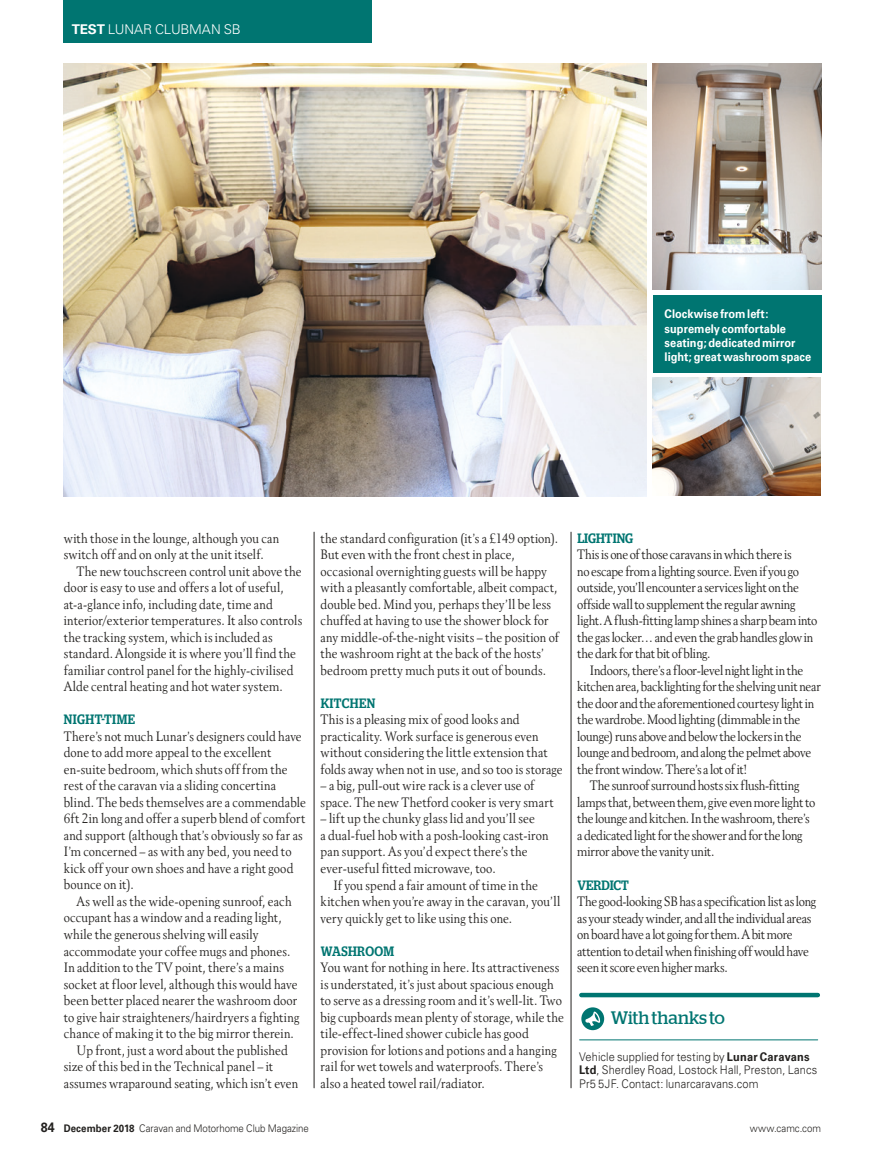
<style>
.page{position:relative;width:885px;height:1149px;background:#fff}
.page>*{position:absolute;margin:0;border:0;box-sizing:border-box;transform-origin:0 0}
.t1{font:18px "Stag";letter-spacing:.005em;color:#007571}
.t2{font:13.5px/16.5px "Revival 565 BT";color:#23211f;scale:.9 1}
.t3{font:13.5px/16.5px "Revival 565 BT";letter-spacing:-.02em;color:#23211f;scale:.9 1}
.t4{font:13.5px "Revival 565 BT";letter-spacing:-.025em;color:#23211f;scale:.9 1}
.t5{font:13.5px "Revival 565 BT";letter-spacing:-.03em;color:#23211f;scale:.9 1}
.t6{font:500 13.5px "Stag";letter-spacing:.02em;color:#007571;scale:.9 1}
.t7{font:300 13.5px "Univers CE";letter-spacing:-.015em;color:#fff}
.t8{font:500 13.5px "Stag";color:#007571;scale:.9 1}
.t9{font:700 13.5px "Univers CE";color:#23211f;scale:.92 1}
.t10{font:300 12px/13.5px "Univers CE";letter-spacing:.01em;color:#23211f;scale:.92 1}
.t11{font:700 12px/14.2px "Univers CE";color:#fff;scale:.92 1}
.t12{font:300 10.5px "Univers CE";letter-spacing:-.005em;color:#23211f;scale:.92 1}
.s1{font-weight:700}
</style>
<div class="page">
<div style="left:63px;top:0;width:309px;height:43px;background:#007571"></div>
<div style="left:581px;top:1007px;width:23px;height:22px;background:#007571;border-radius:50%"></div>
<svg style="left:585px;top:1010px;width:15px;height:15px"></svg>
<svg style="left:581px;top:992px;width:236px;height:4px"></svg>
<hr style="left:579px;top:1039px;width:238px;height:1px;background:#007571">
<hr style="left:314px;top:532px;width:1px;height:555px;background:#23211f">
<hr style="left:570px;top:532px;width:1px;height:555px;background:#23211f">
<img style="left:652px;top:377px;width:168px;height:118px">
<div style="left:652px;top:295px;width:169px;height:77px;background:#007571"></div>
<img style="left:652px;top:64px;width:169px;height:225px">
<img style="left:63px;top:64px;width:583px;height:432px">
<p class="t7" style="left:72px;top:21px;width:170px"><span class="s1">TEST</span> LUNAR CLUBMAN SB</p>
<p class="t11" style="left:664px;top:307px;width:161px">Clockwise from left: supremely comfortable seating; dedicated mirror light; great washroom space</p>
<p class="t2" style="left:64px;top:529px;width:241px">with those in the lounge, although you can switch off and on only at the unit itself.</p>
<p class="t2" style="left:64px;top:562px;width:266px;text-indent:13px">The new touchscreen control unit above the door is easy to use and offers a lot of useful, at-a-glance info, including date, time and interior/exterior temperatures. It also controls the tracking system, which is included as standard. Alongside it is where you’ll find the familiar control panel for the highly-civilised Alde central heating and hot water system.</p>
<p class="t6" style="left:64px;top:711px;width:80px">NIGHT-TIME</p>
<p class="t2" style="left:64px;top:727px;width:270px">There’s not much Lunar’s designers could have done to add more appeal to the excellent en-suite bedroom, which shuts off from the rest of the caravan via a sliding concertina blind. The beds themselves are a commendable 6ft 2in long and offer a superb blend of comfort and support (although that’s obviously so far as I’m concerned – as with any bed, you need to kick off your own shoes and have a right good bounce on it).</p>
<p class="t2" style="left:77px;top:892px;width:240px">As well as the wide-opening sunroof, each</p>
<p class="t2" style="left:64px;top:909px;width:243px">occupant has a window and a reading light,</p>
<p class="t2" style="left:64px;top:925px;width:218px">while the generous shelving will easily</p>
<p class="t2" style="left:64px;top:942px;width:253px">accommodate your coffee mugs and phones.</p>
<p class="t2" style="left:64px;top:958px;width:246px">In addition to the TV point, there’s a mains</p>
<p class="t2" style="left:64px;top:975px;width:261px">socket at floor level, although this would have</p>
<p class="t2" style="left:64px;top:991px;width:261px">been better placed nearer the washroom door</p>
<p class="t2" style="left:64px;top:1008px;width:263px">to give hair straighteners/hairdryers a fighting</p>
<p class="t2" style="left:64px;top:1024px;width:257px">chance of making it to the big mirror therein.</p>
<p class="t2" style="left:77px;top:1041px;width:236px">Up front, just a word about the published</p>
<p class="t2" style="left:64px;top:1057px;width:234px">size of this bed in the Technical panel – it</p>
<p class="t2" style="left:64px;top:1074px;width:262px">assumes wraparound seating, which isn’t even</p>
<p class="t2" style="left:320px;top:529px;width:266px">the standard configuration (it’s a £149 option).<br>But even with the front chest in place, occasional overnighting guests will be happy with a pleasantly comfortable, albeit compact, double bed. Mind you, perhaps they’ll be less chuffed at having to use the shower block for any middle-of-the-night visits – the position of the washroom right at the back of the hosts’ bedroom pretty much puts it out of bounds.</p>
<p class="t6" style="left:320px;top:695px;width:62px">KITCHEN</p>
<p class="t2" style="left:320px;top:711px;width:270px">This is a pleasing mix of good looks and practicality. Work surface is generous even without considering the little extension that folds away when not in use, and so too is storage</p>
<p class="t2" style="left:320px;top:777px;width:260px">– a big, pull-out wire rack is a clever use of space. The new Thetford cooker is very smart</p>
<p class="t2" style="left:320px;top:810px;width:255px">– lift up the chunky glass lid and you’ll see<br>a dual-fuel hob with a posh-looking cast-iron pan support. As you’d expect there’s the ever-useful fitted microwave, too.</p>
<p class="t2" style="left:320px;top:876px;width:268px;text-indent:13px">If you spend a fair amount of time in the kitchen when you’re away in the caravan, you’ll very quickly get to like using this one.</p>
<p class="t6" style="left:320px;top:942px;width:83px">WASHROOM</p>
<p class="t2" style="left:320px;top:958px;width:272px">You want for nothing in here. Its attractiveness is understated, it’s just about spacious enough to serve as a dressing room and it’s well-lit. Two big cupboards mean plenty of storage, while the tile-effect-lined shower cubicle has good provision for lotions and potions and a hanging rail for wet towels and waterproofs. There’s also a heated towel rail/radiator.</p>
<p class="t9" style="left:41px;top:1118px;width:17px">84</p>
<p class="t12" style="left:64px;top:1121px;width:268px"><span class="s1">December 2018</span> Caravan and Motorhome Club Magazine</p>
<p class="t8" style="left:577px;top:530px;width:63px">LIGHTING</p>
<p class="t3" style="left:577px;top:546px;width:268px">This is one of those caravans in which there is<br>no escape from a lighting source. Even if you go outside, you’ll encounter a services light on the offside wall to supplement the regular awning light. A flush-fitting lamp shines a sharp beam into the gas locker… and even the grab handles glow in the dark for that bit of bling.</p>
<p class="t3" style="left:590px;top:661px;width:238px">Indoors, there’s a floor-level night light in the</p>
<p class="t3" style="left:577px;top:678px;width:272px">kitchen area, backlighting for the shelving unit near</p>
<p class="t3" style="left:577px;top:694px;width:265px">the door and the aforementioned courtesy light in</p>
<p class="t2" style="left:577px;top:711px;width:249px">the wardrobe. Mood lighting (dimmable in the</p>
<p class="t3" style="left:577px;top:727px;width:251px">lounge) runs above and below the lockers in the</p>
<p class="t3" style="left:577px;top:744px;width:261px">lounge and bedroom, and along the pelmet above</p>
<p class="t5" style="left:577px;top:760px;width:190px">the front window. There’s a lot of it!</p>
<p class="t2" style="left:590px;top:777px;width:234px">The sunroof surround hosts six flush-fitting</p>
<p class="t3" style="left:577px;top:793px;width:266px">lamps that, between them, give even more light to</p>
<p class="t3" style="left:577px;top:810px;width:260px">the lounge and kitchen. In the washroom, there’s</p>
<p class="t4" style="left:577px;top:826px;width:252px">a dedicated light for the shower and for the long</p>
<p class="t2" style="left:577px;top:843px;width:154px">mirror above the vanity unit.</p>
<p class="t8" style="left:577px;top:876px;width:59px">VERDICT</p>
<p class="t3" style="left:577px;top:892px;width:267px">The good-looking SB has a specification list as long as your steady winder, and all the individual areas on board have a lot going for them. A bit more attention to detail when finishing off would have seen it score even higher marks.</p>
<h1 class="t1" style="left:611px;top:1007px;width:115px">With thanks to</h1>
<p class="t10" style="left:579px;top:1049px;width:260px">Vehicle supplied for testing by <span class="s1">Lunar Caravans<br>Ltd</span>, Sherdley Road, Lostock Hall, Preston, Lancs<br>Pr5 5JF. Contact: lunarcaravans.com</p>
<p class="t12" style="left:749px;top:1121px;width:79px">www.camc.com</p>
</div>
